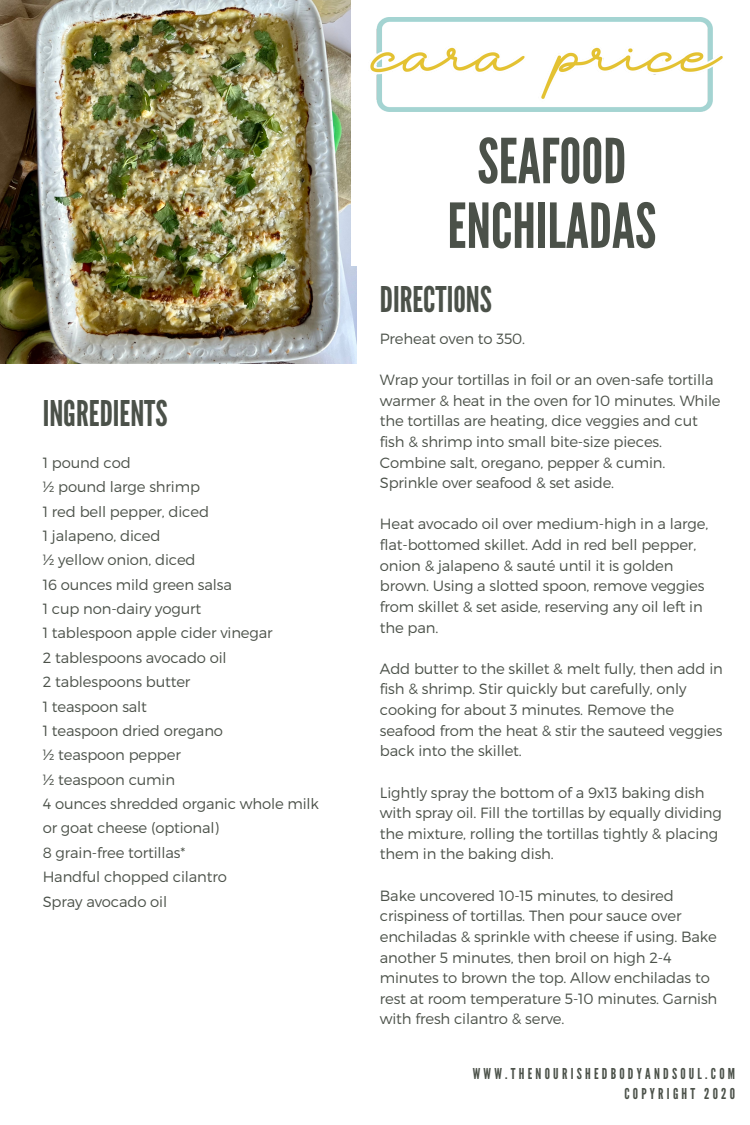
<style>
.page{position:relative;width:750px;height:1125px;background:#fff}
.page>*{position:absolute;margin:0;border:0;box-sizing:border-box;transform-origin:0 0}
.t1{font:61.88px/64.8px "League Gothic";color:#4b5149;text-align:center}
.t2{font:35.38px "League Gothic";color:#4b5149}
.t3{font:15px/19.4px "League Gothic";letter-spacing:.215em;color:#4b5149;text-align:right}
.t4{font:300 14.75px/20.6px "Montserrat";letter-spacing:-.01em;color:#4b5149}
</style>
<div class="page">
<img style="left:0;top:0;width:356px;height:364px">
<div style="left:352px;top:0;width:398px;height:265px;background:#fff"></div>
<img style="left:370px;top:17px;width:353px;height:95px">
<p class="t2" style="left:43px;top:393px;width:126px">INGREDIENTS</p>
<p class="t4" style="left:43px;top:451px;width:90px">1 pound cod</p>
<h1 class="t4" style="left:43px;top:476px;width:159px">½ pound large shrimp</h1>
<p class="t4" style="left:43px;top:500px;width:168px">1 red bell pepper, diced</p>
<h2 class="t4" style="left:43px;top:525px;width:119px">1 jalapeno, diced</h2>
<p class="t4" style="left:43px;top:549px;width:154px">½ yellow onion, diced</p>
<p class="t4" style="left:43px;top:573px;width:191px">16 ounces mild green salsa</p>
<p class="t4" style="left:43px;top:598px;width:160px">1 cup non-dairy yogurt</p>
<p class="t4" style="left:43px;top:622px;width:231px">1 tablespoon apple cider vinegar</p>
<p class="t4" style="left:43px;top:646px;width:186px">2 tablespoons avocado oil</p>
<p class="t4" style="left:43px;top:671px;width:149px">2 tablespoons butter</p>
<p class="t4" style="left:43px;top:695px;width:106px">1 teaspoon salt</p>
<p class="t4" style="left:43px;top:720px;width:182px">1 teaspoon dried oregano</p>
<p class="t4" style="left:43px;top:744px;width:140px">½ teaspoon pepper</p>
<p class="t4" style="left:43px;top:768px;width:134px">½ teaspoon cumin</p>
<p class="t4" style="left:43px;top:791px;width:278px;line-height:24.4px">4 ounces shredded organic whole milk or goat cheese (optional)</p>
<p class="t4" style="left:43px;top:841px;width:144px">8 grain-free tortillas*</p>
<p class="t4" style="left:43px;top:866px;width:186px">Handful chopped cilantro</p>
<p class="t4" style="left:43px;top:890px;width:126px">Spray avocado oil</p>
<p class="t1" style="left:447px;top:130px;width:210px">SEAFOOD<br>ENCHILADAS</p>
<p class="t2" style="left:380px;top:279px;width:114px">DIRECTIONS</p>
<p class="t4" style="left:380px;top:327px;width:147px">Preheat oven to 350.</p>
<h2 class="t4" style="left:380px;top:369px;width:342px">Wrap your tortillas in foil or an oven-safe tortilla warmer &amp; heat in the oven for 10 minutes. While the tortillas are heating, dice veggies and cut fish &amp; shrimp into small bite-size pieces.<br>Combine salt, oregano, pepper &amp; cumin.<br>Sprinkle over seafood &amp; set aside.</h2>
<p class="t4" style="left:380px;top:513px;width:330px">Heat avocado oil over medium-high in a large, flat-bottomed skillet. Add in red bell pepper, onion &amp; jalapeno &amp; sauté until it is golden brown. Using a slotted spoon, remove veggies from skillet &amp; set aside, reserving any oil left in the pan.</p>
<p class="t4" style="left:380px;top:657px;width:344px">Add butter to the skillet &amp; melt fully, then add in fish &amp; shrimp. Stir quickly but carefully, only cooking for about 3 minutes. Remove the seafood from the heat &amp; stir the sauteed veggies back into the skillet.</p>
<p class="t4" style="left:380px;top:781px;width:343px">Lightly spray the bottom of a 9x13 baking dish with spray oil. Fill the tortillas by equally dividing the mixture, rolling the tortillas tightly &amp; placing them in the baking dish.</p>
<p class="t4" style="left:380px;top:884px;width:339px">Bake uncovered 10-15 minutes, to desired crispiness of tortillas. Then pour sauce over enchiladas &amp; sprinkle with cheese if using. Bake another 5 minutes, then broil on high 2-4 minutes to brown the top. Allow enchiladas to rest at room temperature 5-10 minutes. Garnish with fresh cilantro &amp; serve.</p>
<p class="t3" style="left:473px;top:1064px;width:264px">WWW.THENOURISHEDBODYANDSOUL.COM<br>COPYRIGHT 2020</p>
</div>
